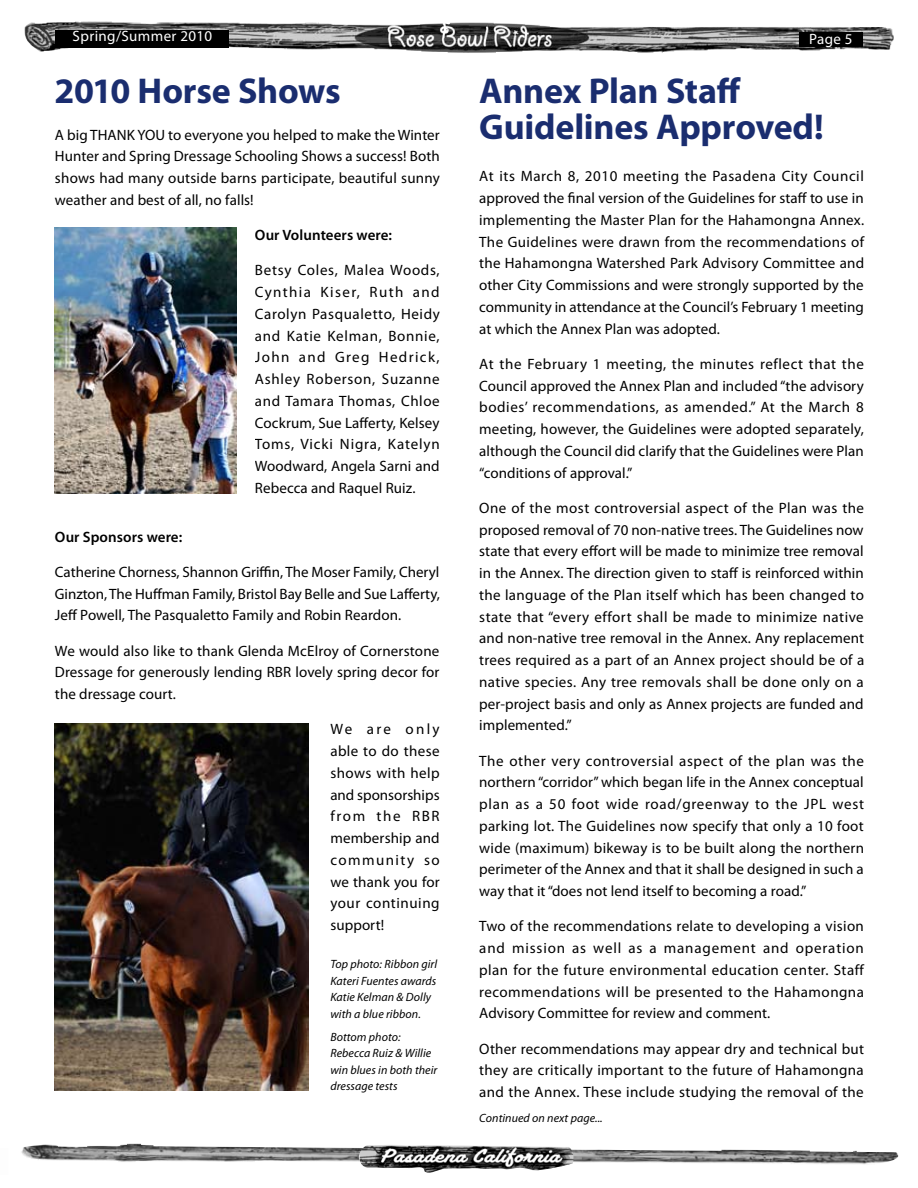
<style>
.page{position:relative;width:918px;height:1188px;background:#fff}
.page>*{position:absolute;margin:0;border:0;box-sizing:border-box;transform-origin:0 0}
.t1{font:700 36px/36px "Myriad Pro";letter-spacing:-.01em;color:#1a2d6f}
.t2{font:15px/21.8px "Myriad Pro";letter-spacing:.005em;color:#000;text-align:justify}
.t3{font:600 15px "Myriad Pro";letter-spacing:.005em;color:#000}
.t4{font:15px "Myriad Pro";letter-spacing:.025em;color:#fff}
.t5{font:italic 12px/16.5px "Myriad Pro";letter-spacing:.005em;color:#000}
</style>
<div class="page">
<img style="left:21px;top:1143px;width:877px;height:22px">
<img style="left:356px;top:1144px;width:219px;height:29px">
<img style="left:24px;top:21px;width:870px;height:32px">
<div style="left:799px;top:32px;width:64px;height:14px;background:#000"></div>
<div style="left:56px;top:30px;width:174px;height:18px;background:#000"></div>
<img style="left:55px;top:228px;width:181px;height:265px">
<img style="left:55px;top:724px;width:253px;height:367px">
<p class="t4" style="left:73px;top:27px;width:141px">Spring/Summer 2010</p>
<p class="t4" style="left:809px;top:30px;width:45px">Page 5</p>
<h1 class="t1" style="left:54px;top:72px;width:288px">2010 Horse Shows</h1>
<p class="t2" style="left:55px;top:123px;width:386px">A big THANK YOU to everyone you helped to make the Winter Hunter and Spring Dressage Schooling Shows a success! Both shows had many outside barns participate, beautiful sunny weather and best of all, no falls!</p>
<p class="t3" style="left:255px;top:225px;width:139px">Our Volunteers were:</p>
<p class="t2" style="left:255px;top:259px;width:186px">Betsy Coles, Malea Woods, Cynthia Kiser, Ruth and Carolyn Pasqualetto, Heidy and Katie Kelman, Bonnie, John and Greg Hedrick, Ashley Roberson, Suzanne and Tamara Thomas, Chloe Cockrum, Sue Lafferty, Kelsey Toms, Vicki Nigra, Katelyn Woodward, Angela Sarni and Rebecca and Raquel Ruiz.</p>
<p class="t3" style="left:55px;top:527px;width:129px">Our Sponsors were:</p>
<p class="t2" style="left:55px;top:561px;width:386px">Catherine Chorness, Shannon Griffin, The Moser Family, Cheryl Ginzton, The Huffman Family, Bristol Bay Belle and Sue Lafferty, Jeff Powell, The Pasqualetto Family and Robin Reardon.</p>
<p class="t2" style="left:55px;top:639px;width:386px">We would also like to thank Glenda McElroy of Cornerstone Dressage for generously lending RBR lovely spring decor for the dressage court.</p>
<p class="t2" style="left:330px;top:718px;width:111px">We are only able to do these shows with help and sponsorships from the RBR membership and community so we thank you for your continuing support!</p>
<p class="t5" style="left:330px;top:956px;width:108px">Top photo: Ribbon girl<br>Kateri Fuentes awards<br>Katie Kelman &amp; Dolly with a blue ribbon.</p>
<p class="t5" style="left:330px;top:1029px;width:109px">Bottom photo:<br>Rebecca Ruiz &amp; Willie win blues in both their dressage tests</p>
<h1 class="t1" style="left:479px;top:72px;width:346px">Annex Plan Staff<br>Guidelines Approved!</h1>
<p class="t2" style="left:479px;top:165px;width:387px">At its March 8, 2010 meeting the Pasadena City Council approved the final version of the Guidelines for staff to use in implementing the Master Plan for the Hahamongna Annex.<br>The Guidelines were drawn from the recommendations of the Hahamongna Watershed Park Advisory Committee and other City Commissions and were strongly supported by the community in attendance at the Council’s February 1 meeting at which the Annex Plan was adopted.</p>
<p class="t2" style="left:479px;top:353px;width:386px">At the February 1 meeting, the minutes reflect that the Council approved the Annex Plan and included “the advisory bodies’ recommendations, as amended.” At the March 8 meeting, however, the Guidelines were adopted separately, although the Council did clarify that the Guidelines were Plan “conditions of approval.”</p>
<p class="t2" style="left:479px;top:497px;width:387px">One of the most controversial aspect of the Plan was the proposed removal of 70 non-native trees. The Guidelines now state that every effort will be made to minimize tree removal in the Annex. The direction given to staff is reinforced within the language of the Plan itself which has been changed to state that “every effort shall be made to minimize native and non-native tree removal in the Annex. Any replacement trees required as a part of an Annex project should be of a native species. Any tree removals shall be done only on a per-project basis and only as Annex projects are funded and implemented.”</p>
<p class="t2" style="left:479px;top:750px;width:386px">The other very controversial aspect of the plan was the northern “corridor” which began life in the Annex conceptual plan as a 50 foot wide road/greenway to the JPL west parking lot. The Guidelines now specify that only a 10 foot wide (maximum) bikeway is to be built along the northern perimeter of the Annex and that it shall be designed in such a way that it “does not lend itself to becoming a road.”</p>
<p class="t2" style="left:479px;top:915px;width:386px">Two of the recommendations relate to developing a vision and mission as well as a management and operation plan for the future environmental education center. Staff recommendations will be presented to the Hahamongna Advisory Committee for review and comment.</p>
<p class="t2" style="left:479px;top:1038px;width:386px">Other recommendations may appear dry and technical but they are critically important to the future of Hahamongna and the Annex. These include studying the removal of the</p>
<p class="t5" style="left:479px;top:1109px;width:125px">Continued on next page...</p>
</div>
